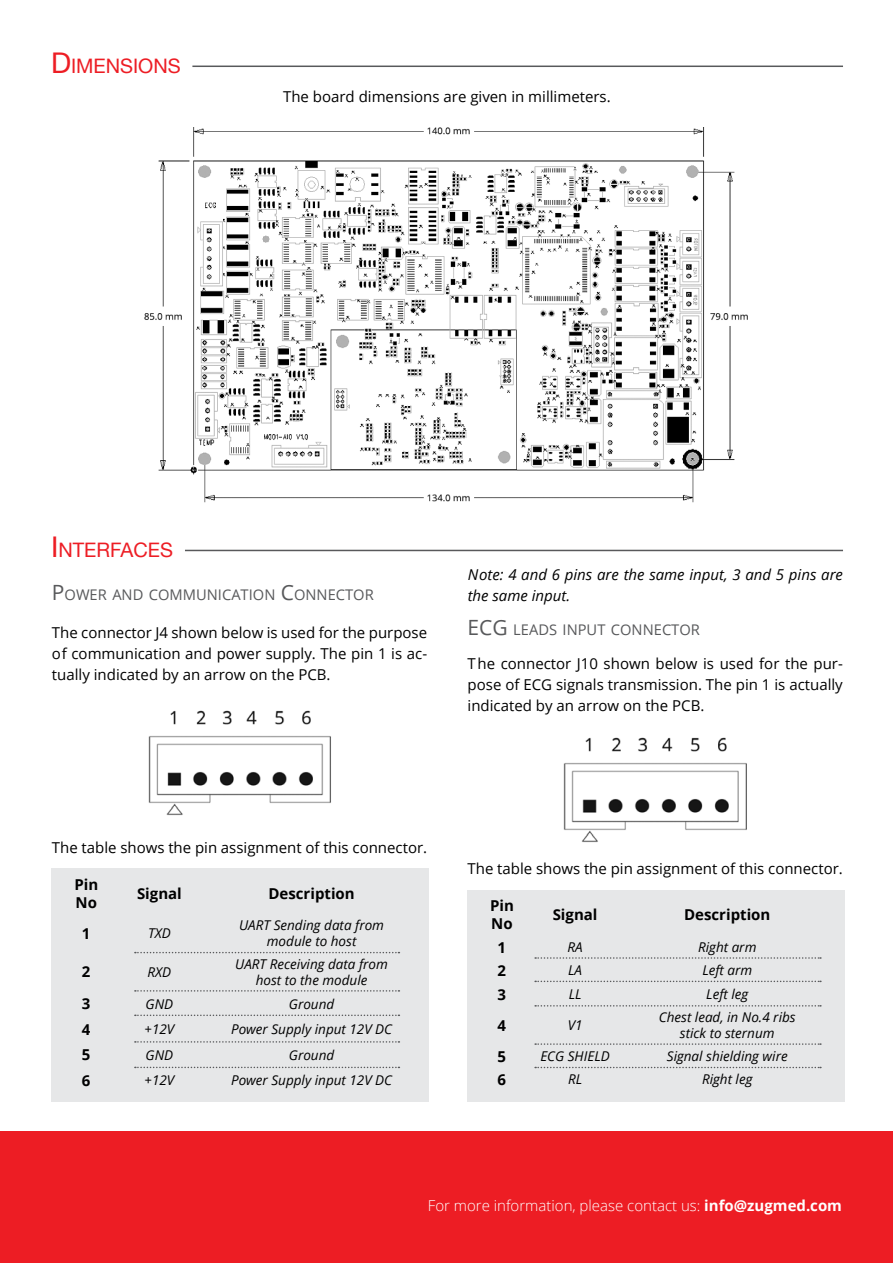
<style>
.page{position:relative;width:893px;height:1263px;background:#fff}
.page>*{position:absolute;margin:0;border:0;box-sizing:border-box;transform-origin:0 0}
.t1{font:19.95px "Helvetica Neue";color:#ed1d24}
.t2{font:15px/21px "Open Sans";color:#000;text-align:justify}
.t3{font:700 15px/18px "Open Sans";color:#000}
.t4{font:italic 15px/21px "Open Sans";color:#000}
.t5{font:300 15px "Open Sans";color:#fff}
.t6{font:14.7px "Open Sans";color:#58595b}
.t7{font:italic 13.5px/16.2px "Open Sans";color:#000;text-align:center}
.s1{font-size:28.5px}
.s2{font-size:21px}
.s3{font-weight:700}
</style>
<div class="page">
<div style="left:0;top:1131px;width:893px;height:132px;background:#ed1d24"></div>
<hr style="left:192px;top:66px;width:651px;height:1px;background:#58595b">
<img style="left:144px;top:127px;width:604px;height:376px">
<hr style="left:185px;top:550px;width:658px;height:1px;background:#58595b">
<div style="left:52px;top:868px;width:377px;height:234px;background:#e6e7e8"></div>
<div style="left:467px;top:890px;width:377px;height:211px;background:#e6e7e8"></div>
<img style="left:148px;top:710px;width:183px;height:106px">
<img style="left:563px;top:737px;width:184px;height:106px">
<svg style="left:135px;top:952px;width:264px;height:1px"></svg>
<svg style="left:535px;top:957px;width:286px;height:2px"></svg>
<svg style="left:135px;top:990px;width:264px;height:2px"></svg>
<svg style="left:535px;top:981px;width:286px;height:1px"></svg>
<svg style="left:135px;top:1041px;width:264px;height:2px"></svg>
<svg style="left:535px;top:1043px;width:286px;height:2px"></svg>
<svg style="left:135px;top:1014px;width:264px;height:2px"></svg>
<svg style="left:535px;top:1005px;width:286px;height:1px"></svg>
<svg style="left:135px;top:1067px;width:264px;height:1px"></svg>
<svg style="left:535px;top:1067px;width:286px;height:1px"></svg>
<h1 class="t1" style="left:51px;top:51px;width:131px"><span class="s1">D</span>IMENSIONS</h1>
<p class="t2" style="left:283px;top:86px;width:329px">The board dimensions are given in millimeters.</p>
<h1 class="t1" style="left:51px;top:535px;width:123px"><span class="s1">I</span> NTERFACES</h1>
<p class="t6" style="left:52px;top:585px;width:323px"><span class="s2">P</span>OWER AND COMMUNICATION <span class="s2">C</span>ONNECTOR</p>
<p class="t2" style="left:52px;top:622px;width:377px">The connector J4 shown below is used for the purpose of communication and power supply. The pin 1 is ac&shy;tually indicated by an arrow on the PCB.</p>
<p class="t4" style="left:468px;top:563px;width:377px">Note: 4 and 6 pins are the same input, 3 and 5 pins are the same input.</p>
<p class="t6" style="left:468px;top:620px;width:234px"><span class="s2">ECG</span> LEADS I NPUT CONNECTOR</p>
<p class="t2" style="left:468px;top:653px;width:377px">The connector J10 shown below is used for the pur&shy;pose of ECG signals transmission. The pin 1 is actually indicated by an arrow on the PCB.</p>
<p class="t2" style="left:52px;top:836px;width:377px">The table shows the pin assignment of this connector.</p>
<p class="t3" style="left:74px;top:875px;width:25px">Pin<br>No</p>
<p class="t3" style="left:137px;top:884px;width:46px">Signal</p>
<p class="t3" style="left:268px;top:884px;width:88px">Description</p>
<p class="t3" style="left:82px;top:924px;width:10px">1</p>
<p class="t7" style="left:148px;top:925px;width:24px">TXD</p>
<p class="t7" style="left:239px;top:917px;width:146px">UART Sending data from module to host</p>
<p class="t3" style="left:82px;top:962px;width:10px">2</p>
<p class="t7" style="left:148px;top:963px;width:25px">RXD</p>
<p class="t7" style="left:235px;top:955px;width:154px">UART Receiving data from host to the module</p>
<p class="t3" style="left:82px;top:994px;width:10px">3</p>
<p class="t7" style="left:146px;top:995px;width:29px">GND</p>
<p class="t7" style="left:289px;top:995px;width:47px">Ground</p>
<p class="t3" style="left:82px;top:1020px;width:10px">4</p>
<p class="t7" style="left:145px;top:1021px;width:31px">+12V</p>
<p class="t7" style="left:231px;top:1021px;width:163px">Power Supply input 12V DC</p>
<p class="t3" style="left:82px;top:1045px;width:10px">5</p>
<p class="t7" style="left:146px;top:1046px;width:29px">GND</p>
<p class="t7" style="left:289px;top:1046px;width:47px">Ground</p>
<p class="t3" style="left:82px;top:1071px;width:10px">6</p>
<p class="t7" style="left:145px;top:1072px;width:31px">+12V</p>
<p class="t7" style="left:231px;top:1072px;width:163px">Power Supply input 12V DC</p>
<p class="t2" style="left:468px;top:857px;width:377px">The table shows the pin assignment of this connector.</p>
<p class="t3" style="left:490px;top:896px;width:25px">Pin<br>No</p>
<p class="t3" style="left:553px;top:905px;width:46px">Signal</p>
<p class="t3" style="left:684px;top:905px;width:88px">Description</p>
<p class="t3" style="left:498px;top:938px;width:10px">1</p>
<p class="t7" style="left:567px;top:938px;width:17px">RA</p>
<p class="t7" style="left:698px;top:938px;width:60px">Right arm</p>
<p class="t3" style="left:498px;top:961px;width:10px">2</p>
<p class="t7" style="left:568px;top:962px;width:15px">LA</p>
<p class="t7" style="left:702px;top:962px;width:51px">Left arm</p>
<p class="t3" style="left:498px;top:985px;width:10px">3</p>
<p class="t7" style="left:569px;top:985px;width:14px">LL</p>
<p class="t7" style="left:706px;top:985px;width:44px">Left leg</p>
<p class="t3" style="left:498px;top:1016px;width:10px">4</p>
<p class="t7" style="left:568px;top:1016px;width:16px">V1</p>
<p class="t7" style="left:659px;top:1008px;width:138px">Chest lead, in No.4 ribs stick to sternum</p>
<p class="t3" style="left:498px;top:1047px;width:10px">5</p>
<p class="t7" style="left:540px;top:1047px;width:71px">ECG SHIELD</p>
<p class="t7" style="left:667px;top:1047px;width:122px">Signal shielding wire</p>
<p class="t3" style="left:498px;top:1070px;width:10px">6</p>
<p class="t7" style="left:568px;top:1071px;width:16px">RL</p>
<p class="t7" style="left:702px;top:1071px;width:52px">Right leg</p>
<p class="t5" style="left:428px;top:1195px;width:416px">For more information, please contact us: <span class="s3">info@zugmed.com</span></p>
</div>
